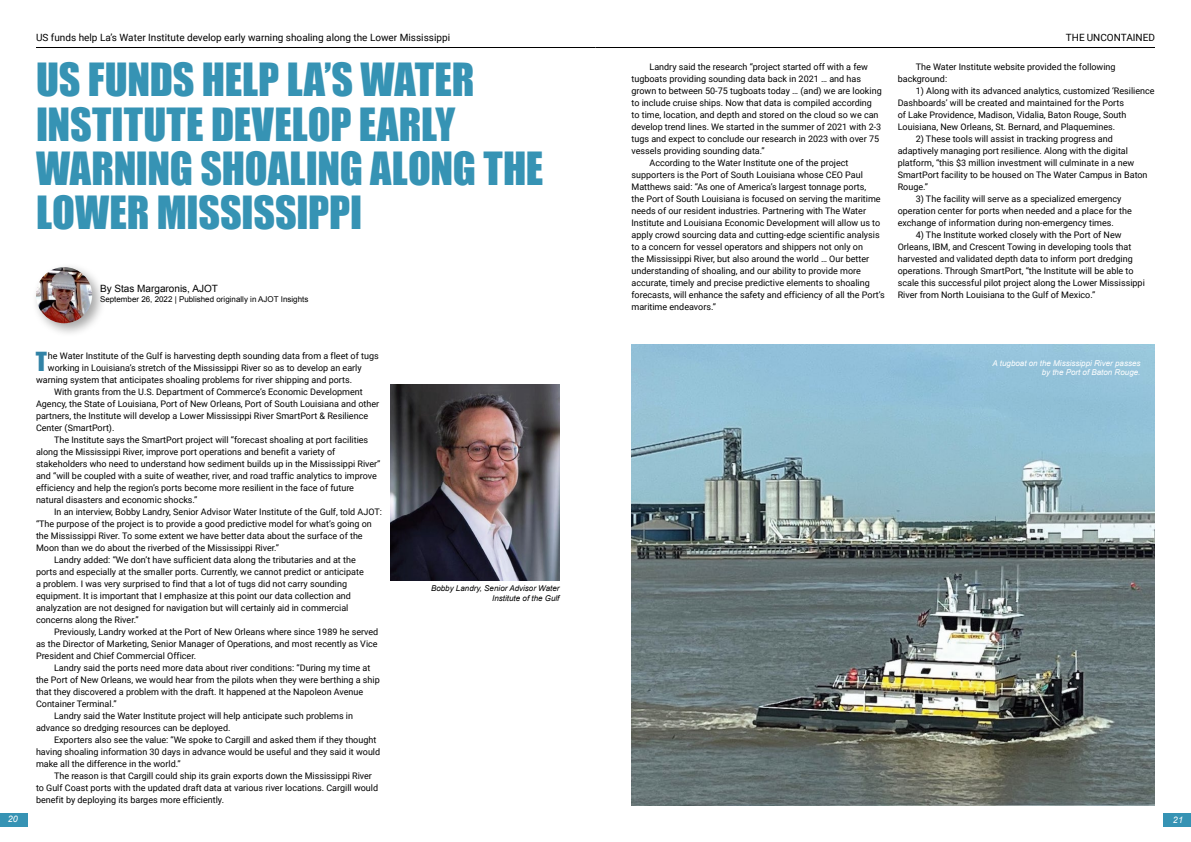
<style>
.page{position:relative;width:1191px;height:842px;background:#fff}
.page>*{position:absolute;margin:0;border:0;box-sizing:border-box;transform-origin:0 0}
.t1{font:42px/44.4px "Impact";letter-spacing:-.005em;color:#3693b4}
.t2{font:24.2px "Impact";color:#3283a6}
.t3{font:10px "Roboto";color:#000}
.t4{font:10px "Arial";color:#000}
.t5{font:9px/12px "Roboto";color:#000}
.t6{font:italic 9px "Arial";color:#fff}
.t7{font:italic 8px/9.6px "Arial";color:#fff;text-align:right}
.t8{font:8px "Arial";color:#000}
.t9{font:italic 8px/9.6px "Arial";color:#000;text-align:right}
</style>
<div class="page">
<hr style="left:36px;top:47px;width:559px;height:1px;background:#000">
<hr style="left:595px;top:47px;width:560px;height:1px;background:#000">
<img style="left:631px;top:344px;width:524px;height:462px">
<img style="left:391px;top:384px;width:168px;height:196px">
<div style="left:0;top:813px;width:27px;height:13px;background:#3693b4"></div>
<div style="left:1164px;top:813px;width:27px;height:13px;background:#3693b4"></div>
<div style="left:31px;top:262px;width:75px;height:75px;background:#000;opacity:.35"></div>
<img style="left:36px;top:267px;width:56px;height:56px;border-radius:28px">
<p class="t3" style="left:36px;top:30px;width:415px">US funds help La’s Water Institute develop early warning shoaling along the Lower Mississippi</p>
<p class="t3" style="left:1066px;top:30px;width:91px">THE UNCONTAINED</p>
<h1 class="t1" style="left:36px;top:56px;width:509px">US FUNDS HELP LA’S WATER<br>INSTITUTE DEVELOP EARLY<br>WARNING SHOALING ALONG THE<br>LOWER MISSISSIPPI</h1>
<p class="t5" style="left:897px;top:60px;width:219px;text-indent:18px">The Water Institute website provided the following background:</p>
<p class="t5" style="left:897px;top:84px;width:258px;text-indent:18px">1) Along with its advanced analytics, customized ‘Resilience Dashboards’ will be created and maintained for the Ports<br>of Lake Providence, Madison, Vidalia, Baton Rouge, South Louisiana, New Orleans, St. Bernard, and Plaquemines.</p>
<p class="t5" style="left:897px;top:132px;width:251px;text-indent:18px">2) These tools will assist in tracking progress and adaptively managing port resilience. Along with the digital platform, “this $3 million investment will culminate in a new SmartPort facility to be housed on The Water Campus in Baton Rouge.”</p>
<p class="t5" style="left:897px;top:192px;width:236px;text-indent:18px">3) The facility will serve as a specialized emergency operation center for ports when needed and a place for the exchange of information during non-emergency times.</p>
<p class="t5" style="left:897px;top:228px;width:249px;text-indent:18px">4) The Institute worked closely with the Port of New Orleans, IBM, and Crescent Towing in developing tools that harvested and validated depth data to inform port dredging operations. Through SmartPort, “the Institute will be able to scale this successful pilot project along the Lower Mississippi River from North Louisiana to the Gulf of Mexico.”</p>
<p class="t5" style="left:649px;top:60px;width:220px">Landry said the research “project started off with a few</p>
<p class="t5" style="left:631px;top:72px;width:231px">tugboats providing sounding data back in 2021 … and has</p>
<p class="t5" style="left:631px;top:84px;width:252px">grown to between 50-75 tugboats today … (and) we are looking</p>
<p class="t5" style="left:631px;top:96px;width:242px">to include cruise ships. Now that data is compiled according</p>
<p class="t5" style="left:631px;top:108px;width:249px">to time, location, and depth and stored on the cloud so we can</p>
<p class="t5" style="left:631px;top:120px;width:251px">develop trend lines. We started in the summer of 2021 with 2-3</p>
<p class="t5" style="left:631px;top:132px;width:249px">tugs and expect to conclude our research in 2023 with over 75</p>
<p class="t5" style="left:631px;top:144px;width:135px">vessels providing sounding data.”</p>
<p class="t5" style="left:649px;top:156px;width:200px">According to the Water Institute one of the project</p>
<p class="t5" style="left:631px;top:168px;width:233px">supporters is the Port of South Louisiana whose CEO Paul</p>
<p class="t5" style="left:631px;top:180px;width:236px">Matthews said: “As one of America’s largest tonnage ports,</p>
<p class="t5" style="left:631px;top:192px;width:251px">the Port of South Louisiana is focused on serving the maritime</p>
<p class="t5" style="left:631px;top:204px;width:236px">needs of our resident industries. Partnering with The Water</p>
<p class="t5" style="left:631px;top:216px;width:250px">Institute and Louisiana Economic Development will allow us to</p>
<p class="t5" style="left:631px;top:228px;width:250px">apply crowd sourcing data and cutting-edge scientific analysis</p>
<p class="t5" style="left:631px;top:240px;width:233px">to a concern for vessel operators and shippers not only on</p>
<p class="t5" style="left:631px;top:252px;width:239px">the Mississippi River, but also around the world … Our better</p>
<p class="t5" style="left:631px;top:264px;width:231px">understanding of shoaling, and our ability to provide more</p>
<p class="t5" style="left:631px;top:276px;width:240px">accurate, timely and precise predictive elements to shoaling</p>
<p class="t5" style="left:631px;top:288px;width:255px">forecasts, will enhance the safety and efficiency of all the Port’s</p>
<p class="t5" style="left:631px;top:300px;width:86px">maritime endeavors.”</p>
<p class="t4" style="left:100px;top:282px;width:119px">By Stas Margaronis, AJOT</p>
<p class="t8" style="left:100px;top:294px;width:210px">September 26, 2022 | Published originally in AJOT Insights</p>
<h2 class="t2" style="left:36px;top:343px;width:13px">T</h2>
<p class="t5" style="left:48px;top:350px;width:332px">he Water Institute of the Gulf is harvesting depth sounding data from a fleet of tugs</p>
<p class="t5" style="left:48px;top:362px;width:315px">working in Louisiana’s stretch of the Mississippi River so as to develop an early</p>
<p class="t5" style="left:36px;top:374px;width:317px">warning system that anticipates shoaling problems for river shipping and ports.</p>
<p class="t5" style="left:54px;top:386px;width:310px">With grants from the U.S. Department of Commerce’s Economic Development</p>
<p class="t5" style="left:36px;top:398px;width:345px">Agency, the State of Louisiana, Port of New Orleans, Port of South Louisiana and other</p>
<p class="t5" style="left:36px;top:410px;width:334px">partners, the Institute will develop a Lower Mississippi River SmartPort &amp; Resilience</p>
<p class="t5" style="left:36px;top:422px;width:80px">Center (SmartPort).</p>
<p class="t5" style="left:54px;top:434px;width:316px">The Institute says the SmartPort project will “forecast shoaling at port facilities</p>
<p class="t5" style="left:36px;top:446px;width:301px">along the Mississippi River, improve port operations and benefit a variety of</p>
<p class="t5" style="left:36px;top:458px;width:346px">stakeholders who need to understand how sediment builds up in the Mississippi River”</p>
<p class="t5" style="left:36px;top:470px;width:342px">and “will be coupled with a suite of weather, river, and road traffic analytics to improve</p>
<p class="t5" style="left:36px;top:482px;width:319px">efficiency and help the region’s ports become more resilient in the face of future</p>
<p class="t5" style="left:36px;top:494px;width:163px">natural disasters and economic shocks.”</p>
<p class="t5" style="left:54px;top:506px;width:329px">In an interview, Bobby Landry, Senior Advisor Water Institute of the Gulf, told AJOT:</p>
<p class="t5" style="left:36px;top:518px;width:337px">“The purpose of the project is to provide a good predictive model for what’s going on</p>
<p class="t5" style="left:36px;top:530px;width:328px">the Mississippi River. To some extent we have better data about the surface of the</p>
<p class="t5" style="left:36px;top:542px;width:245px">Moon than we do about the riverbed of the Mississippi River.”</p>
<p class="t5" style="left:54px;top:554px;width:303px">Landry added: “We don’t have sufficient data along the tributaries and at the</p>
<p class="t5" style="left:36px;top:566px;width:329px">ports and especially at the smaller ports. Currently, we cannot predict or anticipate</p>
<p class="t5" style="left:36px;top:578px;width:313px">a problem. I was very surprised to find that a lot of tugs did not carry sounding</p>
<p class="t5" style="left:36px;top:590px;width:316px">equipment. It is important that I emphasize at this point our data collection and</p>
<p class="t5" style="left:36px;top:602px;width:314px">analyzation are not designed for navigation but will certainly aid in commercial</p>
<p class="t5" style="left:36px;top:614px;width:104px">concerns along the River.”</p>
<p class="t5" style="left:54px;top:626px;width:326px">Previously, Landry worked at the Port of New Orleans where since 1989 he served</p>
<p class="t5" style="left:36px;top:638px;width:343px">as the Director of Marketing, Senior Manager of Operations, and most recently as Vice</p>
<p class="t5" style="left:36px;top:650px;width:162px">President and Chief Commercial Officer.</p>
<p class="t5" style="left:54px;top:662px;width:318px">Landry said the ports need more data about river conditions: “During my time at</p>
<p class="t5" style="left:36px;top:674px;width:345px">the Port of New Orleans, we would hear from the pilots when they were berthing a ship</p>
<p class="t5" style="left:36px;top:686px;width:329px">that they discovered a problem with the draft. It happened at the Napoleon Avenue</p>
<p class="t5" style="left:36px;top:698px;width:82px">Container Terminal.”</p>
<p class="t5" style="left:54px;top:710px;width:301px">Landry said the Water Institute project will help anticipate such problems in</p>
<p class="t5" style="left:36px;top:722px;width:196px">advance so dredging resources can be deployed.</p>
<p class="t5" style="left:54px;top:734px;width:324px">Exporters also see the value: “We spoke to Cargill and asked them if they thought</p>
<p class="t5" style="left:36px;top:746px;width:346px">having shoaling information 30 days in advance would be useful and they said it would</p>
<p class="t5" style="left:36px;top:758px;width:146px">make all the difference in the world.”</p>
<p class="t5" style="left:54px;top:770px;width:319px">The reason is that Cargill could ship its grain exports down the Mississippi River</p>
<p class="t5" style="left:36px;top:782px;width:343px">to Gulf Coast ports with the updated draft data at various river locations. Cargill would</p>
<p class="t5" style="left:36px;top:794px;width:190px">benefit by deploying its barges more efficiently.</p>
<p class="t9" style="left:431px;top:583px;width:130px">Bobby Landry, Senior Advisor Water<br>Institute of the Gulf</p>
<p class="t7" style="left:992px;top:358px;width:149px">A tugboat on the Mississippi River passes by the Port of Baton Rouge.</p>
<p class="t6" style="left:8px;top:813px;width:12px">20</p>
<p class="t6" style="left:1173px;top:814px;width:12px">21</p>
</div>
